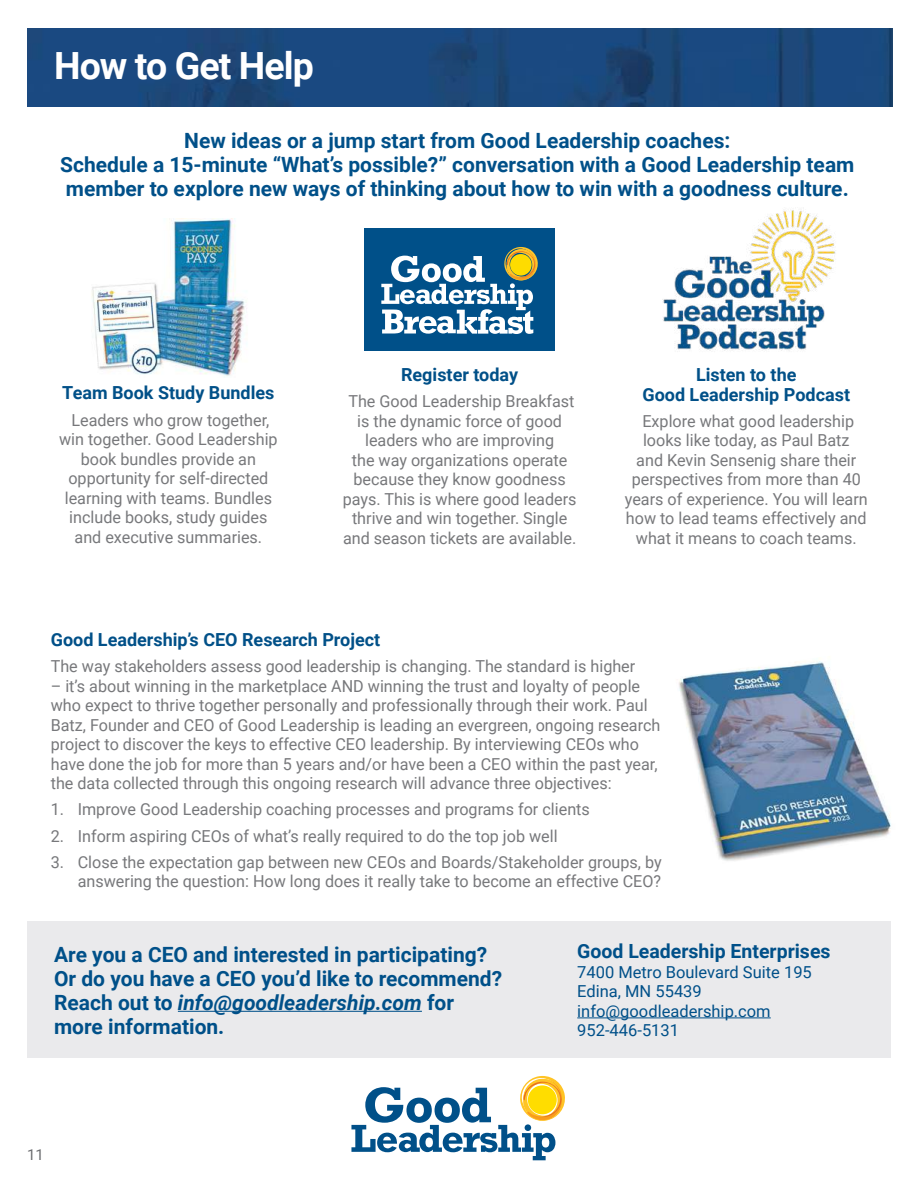
<style>
.page{position:relative;width:918px;height:1188px;background:#fff}
.page>*{position:absolute;margin:0;border:0;box-sizing:border-box;transform-origin:0 0}
.t1{font:700 37.5px "Roboto";letter-spacing:-.025em;color:#fff}
.t2{font:700 21px/24px "Roboto";color:#005089;text-align:center}
.t3{font:700 19.5px "Roboto";color:#005089}
.t4{font:700 18px/19.5px "Roboto";color:#015088;text-align:center}
.t5{font:16.5px/19.5px "Roboto";color:#77787b;text-align:center}
.t6{font:16.5px/19.5px "Roboto";color:#005089}
.t7{font:15px "Roboto";color:#6d6e71}
.s1{font-style:italic}
</style>
<div class="page">
<img style="left:91px;top:218px;width:154px;height:158px">
<svg style="left:351px;top:1076px;width:214px;height:84px"></svg>
<div style="left:27px;top:921px;width:864px;height:137px;background:#eaeaec"></div>
<img style="left:27px;top:28px;width:865px;height:78px">
<hr style="left:577px;top:1017px;width:194px;height:1px;background:#005089">
<hr style="left:178px;top:1011px;width:244px;height:1px;background:#005089">
<img style="left:662px;top:210px;width:173px;height:141px">
<div style="left:364px;top:229px;width:191px;height:122px;background:#005089"></div>
<svg style="left:381px;top:247px;width:157px;height:87px"></svg>
<img style="left:679px;top:661px;width:212px;height:200px">
<h1 class="t1" style="left:54px;top:39px;width:261px">How to Get Help</h1>
<p class="t2" style="left:60px;top:127px;width:796px">New ideas or a jump start from Good Leadership coaches:<br>Schedule a 15-minute “What’s possible?” conversation with a Good Leadership team member to explore new ways of thinking about how to win with a goodness culture.</p>
<p class="t4" style="left:62px;top:383px;width:214px">Team Book Study Bundles</p>
<p class="t5" style="left:59px;top:410px;width:220px">Leaders who grow together, win together. Good Leadership book bundles provide an opportunity for self-directed learning with teams. Bundles include books, study guides and executive summaries.</p>
<p class="t4" style="left:401px;top:364px;width:119px">Register today</p>
<p class="t5" style="left:343px;top:391px;width:235px">The Good Leadership Breakfast is the dynamic force of good leaders who are improving<br>the way organizations operate because they know goodness pays. This is where good leaders thrive and win together. Single and season tickets are available.</p>
<p class="t4" style="left:642px;top:364px;width:209px">Listen to the<br>Good Leadership Podcast</p>
<p class="t5" style="left:625px;top:411px;width:244px">Explore what good leadership looks like today, as Paul Batz<br>and Kevin Sensenig share their perspectives from more than 40 years of experience. You will learn how to lead teams effectively and what it means to coach teams.</p>
<p class="t4" style="left:51px;top:629px;width:331px">Good Leadership’s CEO Research Project</p>
<p class="t5" style="left:51px;top:656px;width:586px">The way stakeholders assess good leadership is changing. The standard is higher</p>
<p class="t5" style="left:51px;top:675px;width:611px;text-align:left">– it’s about winning in the marketplace AND winning the trust and loyalty of people who expect to thrive together personally and professionally through their work. Paul Batz, Founder and CEO of Good Leadership is leading an evergreen, ongoing research project to discover the keys to effective CEO leadership. By interviewing CEOs who have done the job for more than 5 years and/or have been a CEO within the past year, the data collected through this ongoing research will advance three objectives:</p>
<p class="t5" style="left:51px;top:799px;width:541px">1. Improve Good Leadership coaching processes and programs for clients</p>
<p class="t5" style="left:51px;top:825px;width:508px">2. Inform aspiring CEOs of what’s really required to do the top job well</p>
<p class="t5" style="left:51px;top:852px;width:613px;text-align:right">3. Close the expectation gap between new CEOs and Boards/Stakeholder groups, by answering the question: How long does it really take to become an effective CEO?</p>
<p class="t2" style="left:54px;top:942px;width:450px;text-align:left">Are you a CEO and interested in participating?<br>Or do you have a CEO you’d like to recommend?<br>Reach out to <span class="s1">info@goodleadership.com</span> for more information.</p>
<p class="t3" style="left:577px;top:938px;width:255px">Good Leadership Enterprises</p>
<p class="t6" style="left:577px;top:961px;width:236px">7400 Metro Boulevard Suite 195<br>Edina, MN 55439 info@goodleadership.com<br>952-446-5131</p>
<p class="t7" style="left:27px;top:1144px;width:18px">11</p>
</div>
